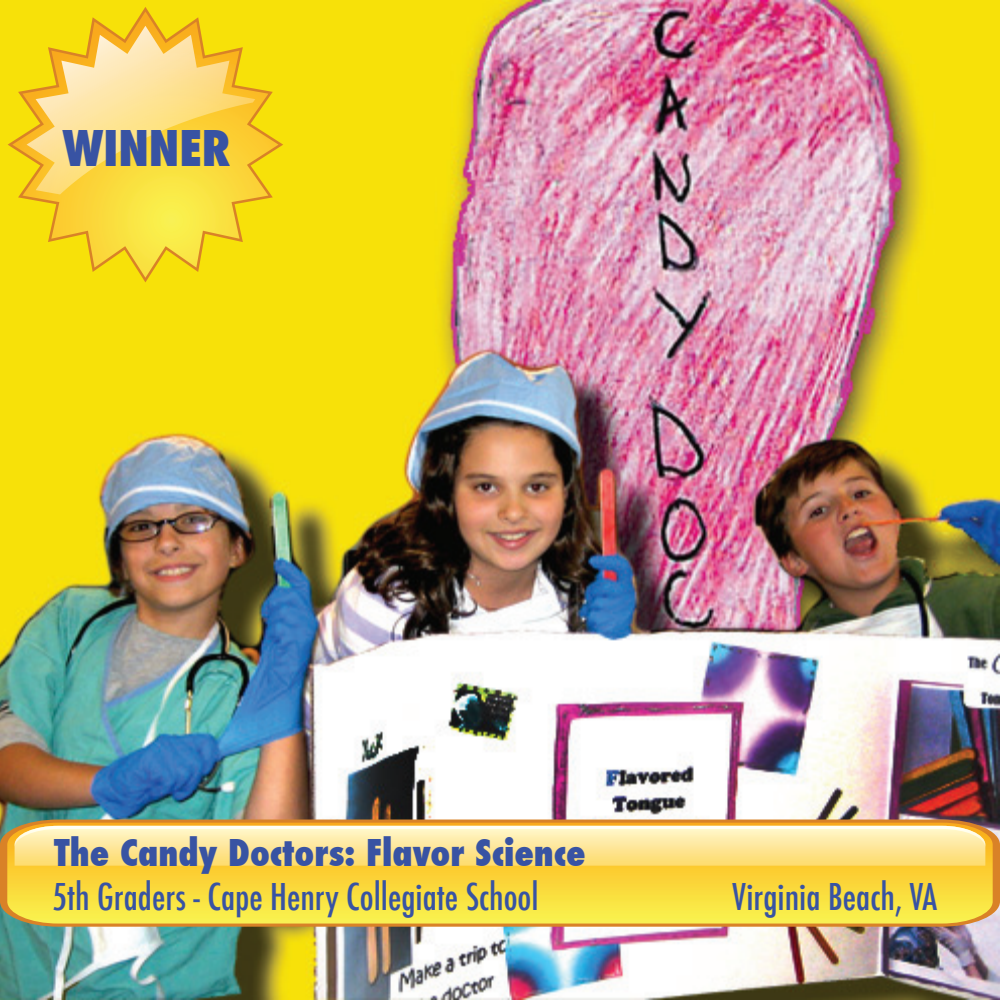
<style>
.page{position:relative;width:1000px;height:1000px;background:#fff}
.page>*{position:absolute;margin:0;border:0;box-sizing:border-box;transform-origin:0 0}
.t1{font:800 condensed 48px "Futura";color:#3853a3}
.t2{font:500 condensed 36px "Futura";color:#3853a3}
.t3{font:800 condensed 36px "Futura";color:#3853a3}
</style>
<div class="page">
<img style="left:0;top:0;width:1000px;height:1000px">
<svg style="left:8px;top:7px;width:275px;height:275px;background:#f6db1a"></svg>
<svg style="left:27px;top:26px;width:228px;height:168px;background:#fad75b"></svg>
<svg style="left:0;top:820px;width:1000px;height:107px;background:#f4d13e"></svg>
<svg style="left:15px;top:826px;width:970px;height:40px;background:#fde89e"></svg>
<h1 class="t1" style="left:63px;top:116px;width:170px">WINNER</h1>
<p class="t3" style="left:54px;top:828px;width:533px">The Candy Doctors: Flavor Science</p>
<p class="t2" style="left:52px;top:873px;width:488px">5th Graders - Cape Henry Collegiate School</p>
<p class="t2" style="left:732px;top:873px;width:206px">Virginia Beach, VA</p>
</div>
